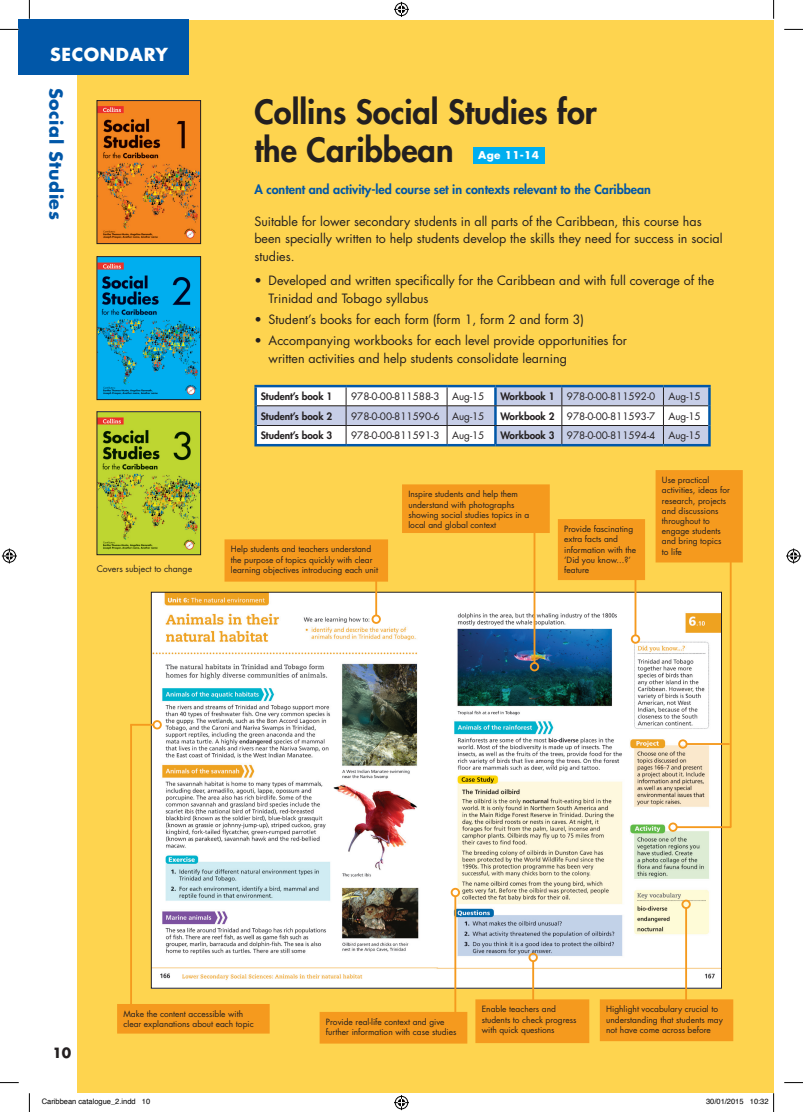
<style>
.page{position:relative;width:803px;height:1112px;background:#fff}
.page>*{position:absolute;margin:0;border:0;box-sizing:border-box;transform-origin:0 0}
.t1{font:800 32.5px/38.8px "Futura";color:#231f20}
.t2{font:700 17.5px "Futura";letter-spacing:.03em;color:#0157a8}
.t3{font:700 17.5px "Futura";letter-spacing:.03em;color:#fff}
.t4{font:700 13.75px "Futura";color:#231f20}
.t5{font:12.5px/17.5px "Futura";color:#231f20}
.t6{font:800 12.5px "Futura";color:#0157a8}
.t7{font:700 10.5px "Futura";letter-spacing:.03em;color:#fff}
.t8{font:10px "Futura";color:#231f20}
.t9{font:800 10px "Futura";color:#231f20}
.t10{font:8.75px "Futura";color:#231f20}
.t11{font:8.38px/10.2px "Futura";color:#231f20}
.t12{font:7.5px "Helvetica";color:#000}
.s1{font-weight:800}
</style>
<div class="page">
<div style="left:19px;top:21px;width:754px;height:1071px;background:#fed44f"></div>
<div style="left:19px;top:68px;width:58px;height:1024px;background:#fff"></div>
<div style="left:473px;top:147px;width:71px;height:17px;background:#00aeef"></div>
<img style="left:99px;top:258px;width:100px;height:140px">
<div style="left:97px;top:256px;width:104px;height:144px;border:1px solid #231f20"></div>
<img style="left:99px;top:413px;width:100px;height:140px">
<div style="left:97px;top:411px;width:104px;height:144px;border:1px solid #231f20"></div>
<img style="left:99px;top:102px;width:100px;height:140px">
<div style="left:97px;top:100px;width:104px;height:144px;border:1px solid #231f20"></div>
<hr style="left:730px;top:520px;width:2px;height:307px;background:#f59a1e">
<div style="left:19px;top:19px;width:170px;height:55px;background:#0157a8"></div>
<svg style="left:257px;top:387px;width:451px;height:57px;background:#d8dce8"></svg>
<hr style="left:254px;top:385px;width:92px;height:2px;background:#0157a8">
<hr style="left:254px;top:387px;width:3px;height:18px;background:#0157a8">
<hr style="left:346px;top:385px;width:101px;height:2px;background:#0157a8">
<hr style="left:447px;top:385px;width:48px;height:2px;background:#0157a8">
<hr style="left:495px;top:385px;width:67px;height:2px;background:#0157a8">
<hr style="left:562px;top:385px;width:101px;height:2px;background:#0157a8">
<hr style="left:663px;top:385px;width:48px;height:2px;background:#0157a8">
<hr style="left:708px;top:387px;width:3px;height:18px;background:#0157a8">
<hr style="left:254px;top:405px;width:3px;height:20px;background:#0157a8">
<hr style="left:708px;top:405px;width:3px;height:20px;background:#0157a8">
<hr style="left:254px;top:425px;width:3px;height:19px;background:#0157a8">
<hr style="left:708px;top:425px;width:3px;height:19px;background:#0157a8">
<hr style="left:254px;top:444px;width:92px;height:2px;background:#0157a8">
<hr style="left:346px;top:444px;width:101px;height:2px;background:#0157a8">
<hr style="left:447px;top:444px;width:48px;height:2px;background:#0157a8">
<hr style="left:495px;top:444px;width:67px;height:2px;background:#0157a8">
<hr style="left:562px;top:444px;width:101px;height:2px;background:#0157a8">
<hr style="left:663px;top:444px;width:48px;height:2px;background:#0157a8">
<img style="left:153px;top:593px;width:567px;height:393px">
<hr style="left:375px;top:564px;width:2px;height:51px;background:#f59a1e">
<div style="left:371px;top:614px;width:10px;height:9px;border:2px solid #f59a1e;border-radius:50%"></div>
<hr style="left:533px;top:525px;width:2px;height:137px;background:#f59a1e">
<div style="left:530px;top:662px;width:9px;height:9px;border:2px solid #f59a1e;border-radius:50%"></div>
<hr style="left:130px;top:723px;width:23px;height:2px;background:#f59a1e">
<div style="left:152px;top:720px;width:10px;height:9px;border:2px solid #f59a1e;border-radius:50%"></div>
<hr style="left:686px;top:742px;width:44px;height:2px;background:#f59a1e">
<div style="left:678px;top:739px;width:9px;height:9px;border:2px solid #f59a1e;border-radius:50%"></div>
<hr style="left:634px;top:556px;width:2px;height:79px;background:#f59a1e">
<div style="left:631px;top:634px;width:9px;height:9px;border:2px solid #f59a1e;border-radius:50%"></div>
<hr style="left:685px;top:907px;width:2px;height:98px;background:#f59a1e">
<div style="left:681px;top:899px;width:10px;height:9px;border:2px solid #f59a1e;border-radius:50%"></div>
<hr style="left:532px;top:960px;width:2px;height:76px;background:#f59a1e">
<div style="left:528px;top:952px;width:10px;height:9px;border:2px solid #f59a1e;border-radius:50%"></div>
<hr style="left:454px;top:896px;width:2px;height:138px;background:#f59a1e">
<div style="left:451px;top:887px;width:9px;height:9px;border:2px solid #f59a1e;border-radius:50%"></div>
<hr style="left:677px;top:826px;width:54px;height:1px;background:#f59a1e">
<div style="left:668px;top:822px;width:10px;height:9px;border:2px solid #f59a1e;border-radius:50%"></div>
<div style="left:657px;top:471px;width:84px;height:90px;background:#f59a1e"></div>
<div style="left:655px;top:470px;width:88px;height:92px;border:2px solid #f59a1e"></div>
<div style="left:477px;top:1000px;width:111px;height:41px;background:#f59a1e"></div>
<div style="left:475px;top:999px;width:114px;height:43px;border:2px solid #f59a1e"></div>
<div style="left:321px;top:1012px;width:145px;height:30px;background:#f59a1e"></div>
<div style="left:320px;top:1011px;width:147px;height:32px;border:2px solid #f59a1e"></div>
<div style="left:226px;top:540px;width:161px;height:40px;background:#f59a1e"></div>
<div style="left:224px;top:539px;width:164px;height:42px;border:2px solid #f59a1e"></div>
<div style="left:403px;top:485px;width:145px;height:46px;background:#f59a1e"></div>
<div style="left:402px;top:484px;width:148px;height:49px;border:2px solid #f59a1e"></div>
<div style="left:559px;top:520px;width:85px;height:58px;background:#f59a1e"></div>
<div style="left:558px;top:519px;width:87px;height:61px;border:2px solid #f59a1e"></div>
<div style="left:601px;top:1000px;width:131px;height:39px;background:#f59a1e"></div>
<div style="left:600px;top:999px;width:133px;height:41px;border:2px solid #f59a1e"></div>
<hr style="left:130px;top:724px;width:2px;height:307px;background:#f59a1e">
<div style="left:118px;top:1004px;width:150px;height:28px;background:#f59a1e"></div>
<div style="left:117px;top:1003px;width:153px;height:30px;border:2px solid #f59a1e"></div>
<svg style="left:0;top:29px;width:19px;height:1px"></svg>
<svg style="left:784px;top:29px;width:19px;height:1px"></svg>
<svg style="left:0;top:1082px;width:19px;height:1px"></svg>
<svg style="left:784px;top:1082px;width:19px;height:1px"></svg>
<svg style="left:29px;top:0;width:1px;height:19px"></svg>
<svg style="left:29px;top:1093px;width:1px;height:18px"></svg>
<svg style="left:773px;top:0;width:1px;height:19px"></svg>
<svg style="left:394px;top:2px;width:15px;height:15px"></svg>
<svg style="left:394px;top:1095px;width:15px;height:14px"></svg>
<svg style="left:2px;top:548px;width:15px;height:15px"></svg>
<svg style="left:786px;top:548px;width:15px;height:15px"></svg>
<svg style="left:750px;top:1092px;width:24px;height:19px"></svg>
<h2 class="t3" style="left:50px;top:42px;width:119px">SECONDARY</h2>
<h2 class="t2" style="left:68px;top:88px;width:133px;rotate:90deg">Social Studies</h2>
<h1 class="t1" style="left:254px;top:92px;width:344px">Collins Social Studies for the Caribbean</h1>
<p class="t7" style="left:478px;top:148px;width:62px">Age 11-14</p>
<h3 class="t6" style="left:254px;top:181px;width:398px">A content and activity-led course set in contexts relevant to the Caribbean</h3>
<h3 class="t5" style="left:254px;top:212px;width:470px">Suitable for lower secondary students in all parts of the Caribbean, this course has been specially written to help students develop the skills they need for success in social studies.</h3>
<h3 class="t5" style="left:269px;top:272px;width:447px;text-indent:-14px">• Developed and written specifically for the Caribbean and with full coverage of the<br>Trinidad and Tobago syllabus</h3>
<h3 class="t5" style="left:254px;top:310px;width:331px">• Student’s books for each form (form 1, form 2 and form 3)</h3>
<h3 class="t5" style="left:269px;top:331px;width:360px;text-indent:-14px">• Accompanying workbooks for each level provide opportunities for written activities and help students consolidate learning</h3>
<p class="t10" style="left:97px;top:562px;width:97px">Covers subject to change</p>
<p class="t9" style="left:261px;top:389px;width:73px">Student’s book 1</p>
<p class="t8" style="left:351px;top:389px;width:90px">978-0-00-811588-3</p>
<p class="t8" style="left:452px;top:389px;width:34px">Aug-15</p>
<p class="t8" style="left:500px;top:389px;width:156px"><span class="s1">Workbook 1</span> 978-0-00-811592-0</p>
<p class="t8" style="left:668px;top:389px;width:34px">Aug-15</p>
<p class="t9" style="left:261px;top:409px;width:73px">Student’s book 2</p>
<p class="t8" style="left:351px;top:409px;width:90px">978-0-00-811590-6</p>
<p class="t8" style="left:452px;top:409px;width:34px">Aug-15</p>
<p class="t8" style="left:500px;top:409px;width:156px"><span class="s1">Workbook 2</span> 978-0-00-811593-7</p>
<p class="t8" style="left:668px;top:409px;width:34px">Aug-15</p>
<p class="t9" style="left:261px;top:429px;width:73px">Student’s book 3</p>
<p class="t8" style="left:351px;top:428px;width:90px">978-0-00-811591-3</p>
<p class="t8" style="left:452px;top:428px;width:34px">Aug-15</p>
<p class="t8" style="left:500px;top:428px;width:156px"><span class="s1">Workbook 3</span> 978-0-00-811594-4</p>
<p class="t8" style="left:668px;top:428px;width:34px">Aug-15</p>
<p class="t11" style="left:662px;top:474px;width:70px">Use practical activities, ideas for research, projects and discussions throughout to engage students and bring topics to life</p>
<p class="t11" style="left:408px;top:489px;width:123px">Inspire students and help them understand with photographs showing social studies topics in a local and global context</p>
<p class="t11" style="left:564px;top:523px;width:74px">Provide fascinating extra facts and information with the ‘Did you know...?’ feature</p>
<p class="t11" style="left:231px;top:544px;width:149px">Help students and teachers understand the purpose of topics quickly with clear learning objectives introducing each unit</p>
<h3 class="t4" style="left:52px;top:1043px;width:20px">10</h3>
<p class="t11" style="left:123px;top:1008px;width:132px">Make the content accessible with clear explanations about each topic</p>
<p class="t11" style="left:326px;top:1016px;width:132px">Provide real-life context and give further information with case studies</p>
<p class="t11" style="left:482px;top:1003px;width:96px">Enable teachers and students to check progress with quick questions</p>
<p class="t11" style="left:606px;top:1003px;width:118px">Highlight vocabulary crucial to understanding that students may not have come across before</p>
<p class="t12" style="left:42px;top:1095px;width:110px">Caribbean catalogue_2.indd 10</p>
<p class="t12" style="left:706px;top:1095px;width:64px">30/01/2015 10:32</p>
</div>
